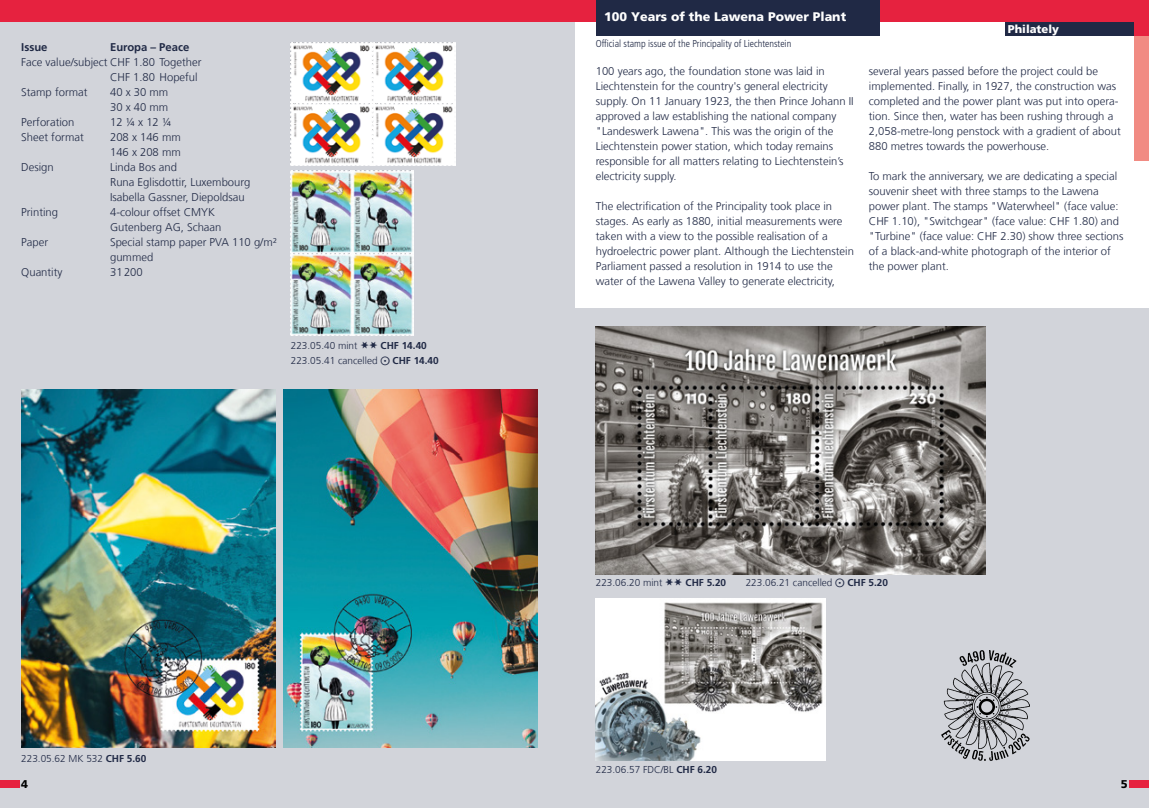
<style>
.page{position:relative;width:1149px;height:808px;background:#fff}
.page>*{position:absolute;margin:0;border:0;box-sizing:border-box;transform-origin:0 0}
.Titel{font:900 12.5px "Frutiger LT";color:#fff}
.Grundtext{font:300 11.25px/15px "Frutiger";color:#202945}
.t1{font:700 11.25px "Frutiger";color:#202945}
.t2{font:900 11.25px "Frutiger LT";color:#fff}
.t3{font:900 11.25px "Frutiger LT";color:#000}
.Grundtext-2{font:300 10px "Frutiger";color:#202945}
.t4{font:300 condensed 10px "Frutiger LT";color:#202945}
.s1{font-family:"Michel";font-weight:400}
.s2{font-weight:700}
</style>
<div class="page">
<div style="left:574px;top:308px;width:574px;height:500px;background:#d2d4da"></div>
<div style="left:0;top:0;width:574px;height:808px;background:#d2d4da"></div>
<div style="left:0;top:780px;width:19px;height:8px;background:#e6223f"></div>
<div style="left:1005px;top:21px;width:129px;height:14px;background:#202945"></div>
<div style="left:1134px;top:34px;width:14px;height:127px;background:#f18b83"></div>
<div style="left:1134px;top:21px;width:14px;height:14px;background:#e6223f"></div>
<div style="left:1129px;top:780px;width:19px;height:8px;background:#e6223f"></div>
<div style="left:0;top:0;width:1148px;height:21px;background:#e6223f"></div>
<div style="left:595px;top:0;width:284px;height:35px;background:#202945"></div>
<img style="left:291px;top:171px;width:122px;height:164px">
<img style="left:291px;top:43px;width:164px;height:122px">
<img style="left:283px;top:390px;width:254px;height:358px">
<img style="left:21px;top:390px;width:254px;height:358px">
<img style="left:595px;top:326px;width:390px;height:248px">
<img style="left:595px;top:599px;width:230px;height:161px">
<img style="left:941px;top:651px;width:88px;height:109px">
<p class="t1" style="left:21px;top:40px;width:28px">Issue</p>
<p class="t1" style="left:110px;top:40px;width:81px">Europa – Peace</p>
<p class="Grundtext" style="left:21px;top:55px;width:182px">Face value/subject CHF 1.80 Together</p>
<p class="Grundtext" style="left:110px;top:70px;width:89px">CHF 1.80 Hopeful</p>
<p class="Grundtext" style="left:21px;top:85px;width:68px">Stamp format</p>
<p class="Grundtext" style="left:110px;top:85px;width:60px">40 x 30 mm</p>
<p class="Grundtext" style="left:110px;top:100px;width:60px">30 x 40 mm</p>
<p class="Grundtext" style="left:21px;top:115px;width:55px">Perforation</p>
<p class="Grundtext" style="left:110px;top:115px;width:63px">12 ¼ x 12 ¼</p>
<p class="Grundtext" style="left:21px;top:130px;width:64px">Sheet format</p>
<p class="Grundtext" style="left:110px;top:130px;width:72px">208 x 146 mm</p>
<p class="Grundtext" style="left:110px;top:145px;width:72px">146 x 208 mm</p>
<p class="Grundtext" style="left:21px;top:160px;width:34px">Design</p>
<p class="Grundtext" style="left:110px;top:160px;width:68px">Linda Bos and</p>
<p class="Grundtext" style="left:110px;top:175px;width:142px">Runa Eglisdottir, Luxembourg</p>
<p class="Grundtext" style="left:110px;top:190px;width:136px">Isabella Gassner, Diepoldsau</p>
<p class="Grundtext" style="left:21px;top:205px;width:38px">Printing</p>
<p class="Grundtext" style="left:110px;top:205px;width:106px">4-colour offset CMYK</p>
<p class="Grundtext" style="left:110px;top:220px;width:113px">Gutenberg AG, Schaan</p>
<p class="Grundtext" style="left:21px;top:235px;width:28px">Paper</p>
<p class="Grundtext" style="left:110px;top:235px;width:168px">Special stamp paper PVA 110 g/m²</p>
<p class="Grundtext" style="left:110px;top:250px;width:45px">gummed</p>
<p class="Grundtext" style="left:21px;top:265px;width:43px">Quantity</p>
<p class="Grundtext" style="left:110px;top:265px;width:34px">31200</p>
<p class="Grundtext-2" style="left:291px;top:340px;width:137px">223.05.40 mint <span class="s1">;</span> <span class="s2">CHF 14.40</span></p>
<p class="Grundtext-2" style="left:291px;top:355px;width:149px">223.05.41 cancelled <span class="s1">H</span> <span class="s2">CHF 14.40</span></p>
<p class="Grundtext-2" style="left:21px;top:753px;width:127px">223.05.62 MK 532 <span class="s2">CHF 5.60</span></p>
<p class="Titel" style="left:604px;top:9px;width:243px">100 Years of the Lawena Power Plant</p>
<p class="t4" style="left:595px;top:38px;width:197px">Official stamp issue of the Principality of Liechtenstein</p>
<p class="Grundtext" style="left:595px;top:64px;width:259px">100 years ago, the foundation stone was laid in Liechtenstein for the country's general electricity supply. On 11 January 1923, the then Prince Johann II approved a law establishing the national company "Landeswerk Lawena". This was the origin of the Liechtenstein power station, which today remains responsible for all matters relating to Liechtenstein’s electricity supply.</p>
<p class="Grundtext" style="left:595px;top:199px;width:259px">The electrification of the Principality took place in stages. As early as 1880, initial measurements were taken with a view to the possible realisation of a hydroelectric power plant. Although the Liechtenstein Parliament passed a resolution in 1914 to use the water of the Lawena Valley to generate electricity,</p>
<p class="t2" style="left:1007px;top:22px;width:53px">Philately</p>
<p class="Grundtext" style="left:868px;top:64px;width:253px">several years passed before the project could be implemented. Finally, in 1927, the construction was completed and the power plant was put into opera&shy;tion. Since then, water has been rushing through a 2,058-metre-long penstock with a gradient of about 880 metres towards the powerhouse.</p>
<p class="Grundtext" style="left:868px;top:169px;width:256px">To mark the anniversary, we are dedicating a special souvenir sheet with three stamps to the Lawena power plant. The stamps "Waterwheel" (face value:<br>CHF 1.10), "Switchgear" (face value: CHF 1.80) and "Turbine" (face value: CHF 2.30) show three sections of a black-and-white photograph of the interior of the power plant.</p>
<p class="Grundtext-2" style="left:595px;top:577px;width:132px">223.06.20 mint <span class="s1">;</span> <span class="s2">CHF 5.20</span></p>
<p class="Grundtext-2" style="left:745px;top:577px;width:144px">223.06.21 cancelled <span class="s1">H</span> <span class="s2">CHF 5.20</span></p>
<p class="Grundtext-2" style="left:595px;top:764px;width:123px">223.06.57 FDC/BL <span class="s2">CHF 6.20</span></p>
<p class="t3" style="left:21px;top:778px;width:8px">4</p>
<p class="t3" style="left:1120px;top:778px;width:8px">5</p>
</div>
